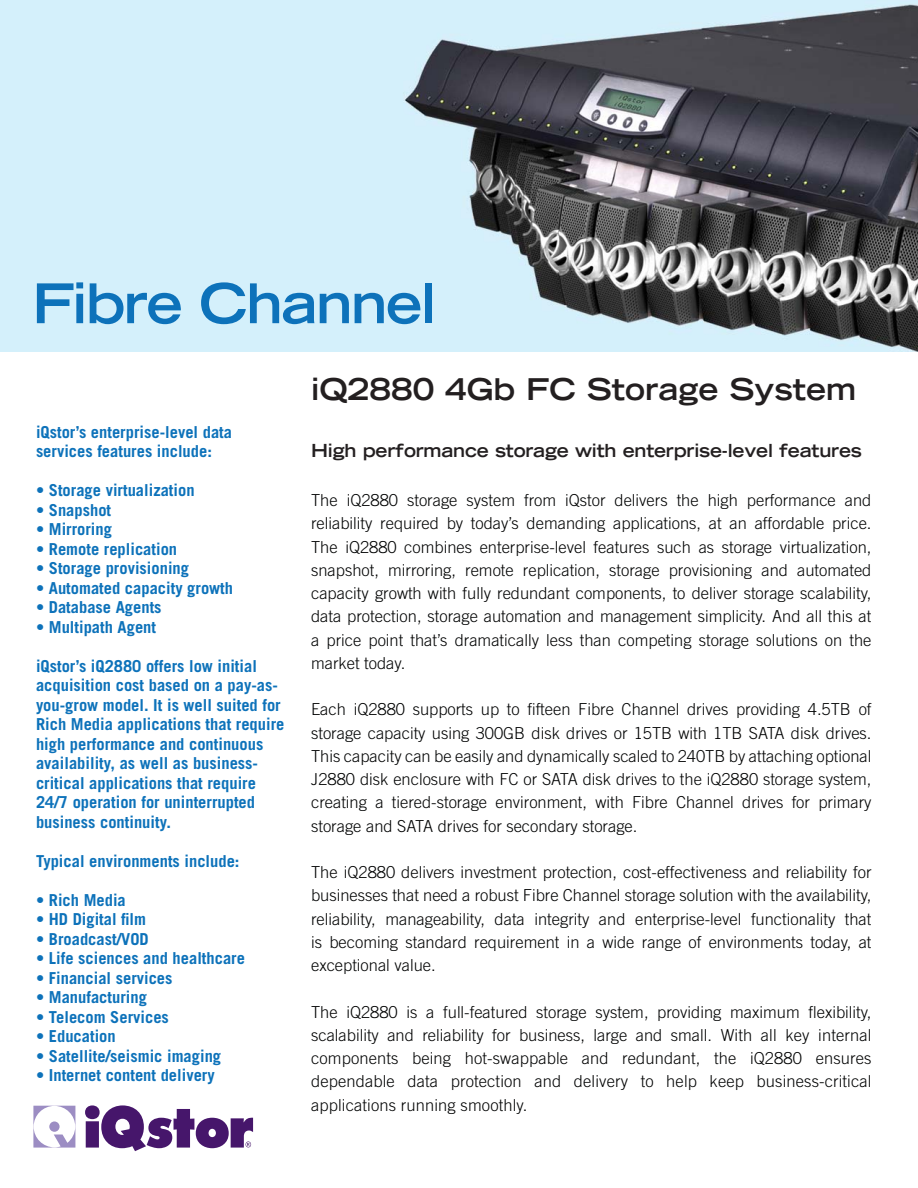
<style>
.page{position:relative;width:918px;height:1188px;background:#fff}
.page>*{position:absolute;margin:0;border:0;box-sizing:border-box;transform-origin:0 0}
.t1{font:700 expanded 54.75px "Trade Gothic LT Std";letter-spacing:-.03em;color:#0d72ba}
.t2{font:700 expanded 30px "Trade Gothic LT Std";color:#231f20}
.t3{font:700 expanded 18px "Trade Gothic LT Std";letter-spacing:-.01em;color:#231f20}
.t4{font:300 16.5px/23.2px "Trade Gothic LT Std";color:#010202;text-align:justify}
.t5{font:700 16.5px/19.5px "Trade Gothic LT Std";color:#0d72ba}
</style>
<div class="page">
<svg style="left:33px;top:1106px;width:42px;height:42px"></svg>
<div style="left:49px;top:1121px;width:11px;height:11px;background:#9c8dc3;border-radius:50%"></div>
<svg style="left:85px;top:1105px;width:168px;height:46px"></svg>
<img style="left:0;top:0;width:918px;height:351px">
<h1 class="t1" style="left:32px;top:281px;width:405px">Fibre Channel</h1>
<p class="t5" style="left:36px;top:424px;width:198px">iQstor’s enterprise-level data services features include:</p>
<p class="t5" style="left:36px;top:482px;width:160px">• Storage virtualization</p>
<p class="t5" style="left:36px;top:502px;width:77px">• Snapshot</p>
<p class="t5" style="left:36px;top:521px;width:78px">• Mirroring</p>
<p class="t5" style="left:36px;top:541px;width:143px">• Remote replication</p>
<p class="t5" style="left:36px;top:560px;width:155px">• Storage provisioning</p>
<p class="t5" style="left:36px;top:580px;width:199px">• Automated capacity growth</p>
<p class="t5" style="left:36px;top:599px;width:127px">• Database Agents</p>
<p class="t5" style="left:36px;top:619px;width:122px">• Multipath Agent</p>
<p class="t5" style="left:36px;top:658px;width:250px">iQstor’s iQ2880 offers low initial acquisition cost based on a pay-as&shy;you-grow model. It is well suited for Rich Media applications that require high performance and continuous availability, as well as business&shy;critical applications that require 24/7 operation for uninterrupted business continuity.</p>
<p class="t5" style="left:36px;top:853px;width:205px">Typical environments include:</p>
<p class="t5" style="left:36px;top:892px;width:91px">• Rich Media</p>
<p class="t5" style="left:36px;top:911px;width:112px">• HD Digital film</p>
<p class="t5" style="left:36px;top:931px;width:114px">• Broadcast/VOD</p>
<p class="t5" style="left:36px;top:950px;width:211px">• Life sciences and healthcare</p>
<p class="t5" style="left:36px;top:970px;width:138px">• Financial services</p>
<p class="t5" style="left:36px;top:989px;width:112px">• Manufacturing</p>
<p class="t5" style="left:36px;top:1009px;width:134px">• Telecom Services</p>
<p class="t5" style="left:36px;top:1028px;width:81px">• Education</p>
<p class="t5" style="left:36px;top:1048px;width:187px">• Satellite/seismic imaging</p>
<p class="t5" style="left:36px;top:1067px;width:180px">• Internet content delivery</p>
<h2 class="t2" style="left:311px;top:377px;width:546px">iQ2880 4Gb FC Storage System</h2>
<p class="t3" style="left:311px;top:443px;width:552px">High performance storage with enterprise-level features</p>
<p class="t4" style="left:311px;top:490px;width:562px">The iQ2880 storage system from iQstor delivers the high performance and reliability required by today’s demanding applications, at an affordable price.<br>The iQ2880 combines enterprise-level features such as storage virtualization, snapshot, mirroring, remote replication, storage provisioning and automated capacity growth with fully redundant components, to deliver storage scalability, data protection, storage automation and management simplicity. And all this at a price point that’s dramatically less than competing storage solutions on the market today.</p>
<p class="t4" style="left:311px;top:699px;width:562px">Each iQ2880 supports up to fifteen Fibre Channel drives providing 4.5TB of storage capacity using 300GB disk drives or 15TB with 1TB SATA disk drives.<br>This capacity can be easily and dynamically scaled to 240TB by attaching optional J2880 disk enclosure with FC or SATA disk drives to the iQ2880 storage system, creating a tiered-storage environment, with Fibre Channel drives for primary storage and SATA drives for secondary storage.</p>
<p class="t4" style="left:311px;top:862px;width:562px">The iQ2880 delivers investment protection, cost-effectiveness and reliability for businesses that need a robust Fibre Channel storage solution with the availability, reliability, manageability, data integrity and enterprise-level functionality that is becoming standard requirement in a wide range of environments today, at exceptional value.</p>
<p class="t4" style="left:311px;top:1002px;width:562px">The iQ2880 is a full-featured storage system, providing maximum flexibility, scalability and reliability for business, large and small. With all key internal components being hot-swappable and redundant, the iQ2880 ensures dependable data protection and delivery to help keep business-critical applications running smoothly.</p>
</div>
